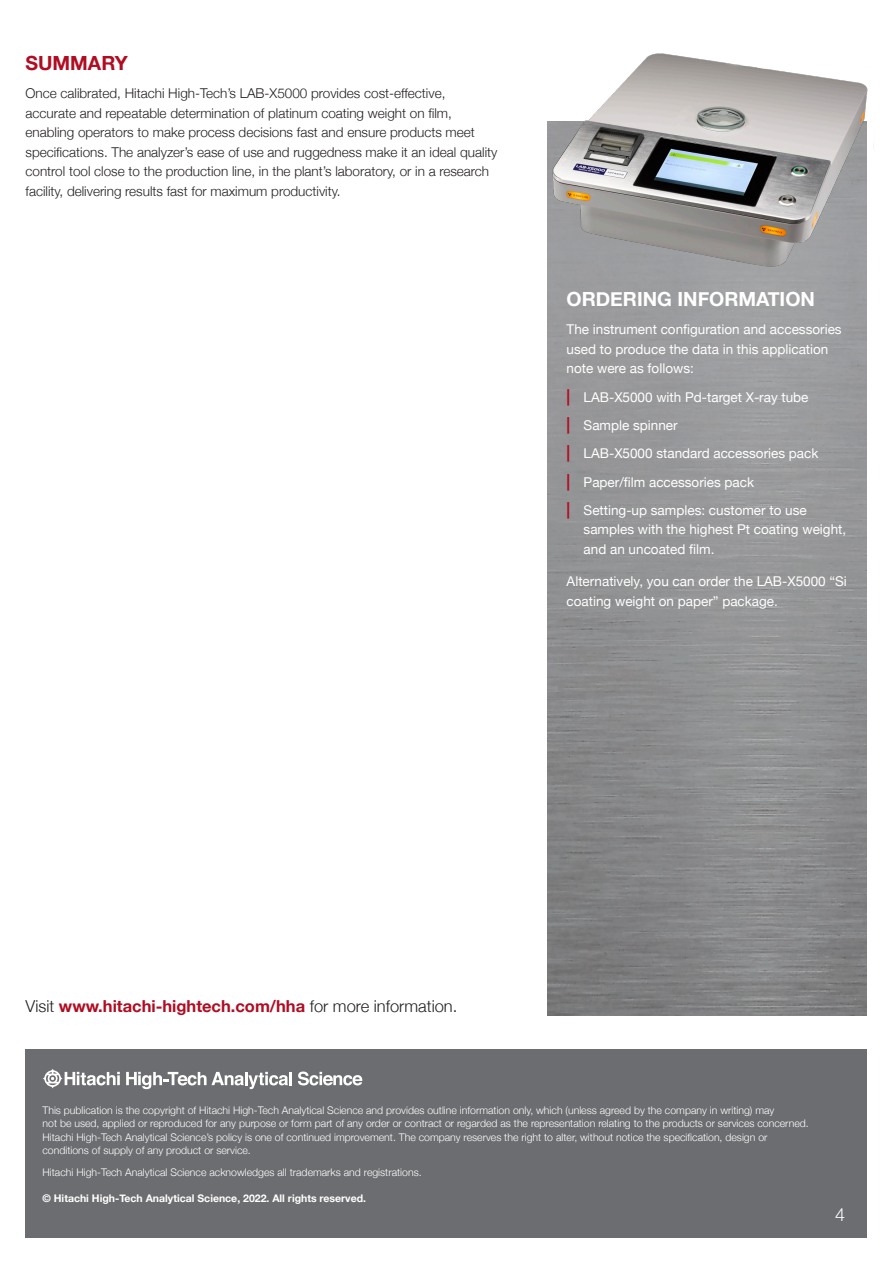
<style>
.page{position:relative;width:893px;height:1263px;background:#fff}
.page>*{position:absolute;margin:0;border:0;box-sizing:border-box;transform-origin:0 0}
.Large_Cap_WHITE_13_1{font:700 19.5px "Helvetica Neue";color:#fff}
.Large_Cap_13_18{font:700 19.5px "Helvetica Neue";color:#b00c22}
.t1{font:300 18px "Helvetica Neue";color:#fff}
.BODY_COPY__9_13{font:700 16.5px "Helvetica Neue";color:#b00c22}
.BODY_COPY__9_13-2{font:300 13.5px/19.5px "Helvetica Neue";color:#231f20}
.Bulleted_text{font:13.5px/19.5px "Helvetica Neue";color:#fff}
.BODY_COPY_9_13_WHITE{font:13.5px/19.5px "Helvetica Neue";color:#fff}
.Paragraph_Style_1{font:13.5px/19.5px "Helvetica Neue";color:#fff}
.Smallprint_7___9_whi{font:300 10.5px/13.5px "Helvetica Neue";color:#fff}
.Smallprint_7___9_whi-2{font:700 10.5px "Helvetica Neue";color:#fff}
.s1{font-weight:700;font-size:16.5px;color:#b00c22}
.s2{font-weight:300;color:#231f20}
</style>
<div class="page">
<div style="left:26px;top:1049px;width:841px;height:189px;background:#6c6d70"></div>
<svg style="left:43px;top:1069px;width:77px;height:20px"></svg>
<svg style="left:126px;top:1072px;width:166px;height:17px"></svg>
<svg style="left:298px;top:1071px;width:64px;height:14px"></svg>
<img style="left:547px;top:277px;width:319px;height:738px">
<img style="left:547px;top:53px;width:321px;height:224px">
<p class="Large_Cap_13_18" style="left:26px;top:48px;width:104px">SUMMARY</p>
<p class="BODY_COPY__9_13-2" style="left:26px;top:82px;width:473px">Once calibrated, Hitachi High-Tech’s LAB-X5000 provides cost-effective, accurate and repeatable determination of platinum coating weight on film, enabling operators to make process decisions fast and ensure products meet specifications. The analyzer’s ease of use and ruggedness make it an ideal quality control tool close to the production line, in the plant’s laboratory, or in a research facility, delivering results fast for maximum productivity.</p>
<p class="Large_Cap_WHITE_13_1" style="left:567px;top:284px;width:250px">ORDERING INFORMATION</p>
<p class="BODY_COPY_9_13_WHITE" style="left:567px;top:321px;width:277px">The instrument configuration and accessories used to produce the data in this application note were as follows:</p>
<p class="Bulleted_text" style="left:567px;top:388px;width:243px"><span class="s1">|</span> LAB-X5000 with Pd-target X-ray tube</p>
<p class="Bulleted_text" style="left:567px;top:416px;width:113px"><span class="s1">|</span> Sample spinner</p>
<p class="Bulleted_text" style="left:567px;top:444px;width:253px"><span class="s1">|</span> LAB-X5000 standard accessories pack</p>
<p class="Bulleted_text" style="left:567px;top:473px;width:189px"><span class="s1">|</span> Paper/film accessories pack</p>
<p class="Bulleted_text" style="left:584px;top:501px;width:264px;text-indent:-17px"><span class="s1">|</span> Setting-up samples: customer to use samples with the highest Pt coating weight, and an uncoated film.</p>
<p class="Paragraph_Style_1" style="left:567px;top:572px;width:282px">Alternatively, you can order the LAB-X5000 “Si coating weight on paper” package.</p>
<p class="BODY_COPY__9_13" style="left:26px;top:993px;width:433px"><span class="s2">Visit</span> www.hitachi-hightech.com/hha <span class="s2">for more information.</span></p>
<p class="Smallprint_7___9_whi" style="left:43px;top:1102px;width:768px">This publication is the copyright of Hitachi High-Tech Analytical Science and provides outline information only, which (unless agreed by the company in writing) may<br>not be used, applied or reproduced for any purpose or form part of any order or contract or regarded as the representation relating to the products or services concerned.<br>Hitachi High-Tech Analytical Science’s policy is one of continued improvement. The company reserves the right to alter, without notice the specification, design or conditions of supply of any product or service.</p>
<p class="Smallprint_7___9_whi" style="left:43px;top:1165px;width:381px">Hitachi High-Tech Analytical Science acknowledges all trademarks and registrations.</p>
<p class="Smallprint_7___9_whi-2" style="left:43px;top:1190px;width:325px">© Hitachi High-Tech Analytical Science, 2022. All rights reserved.</p>
<h2 class="t1" style="left:835px;top:1200px;width:12px">4</h2>
</div>
